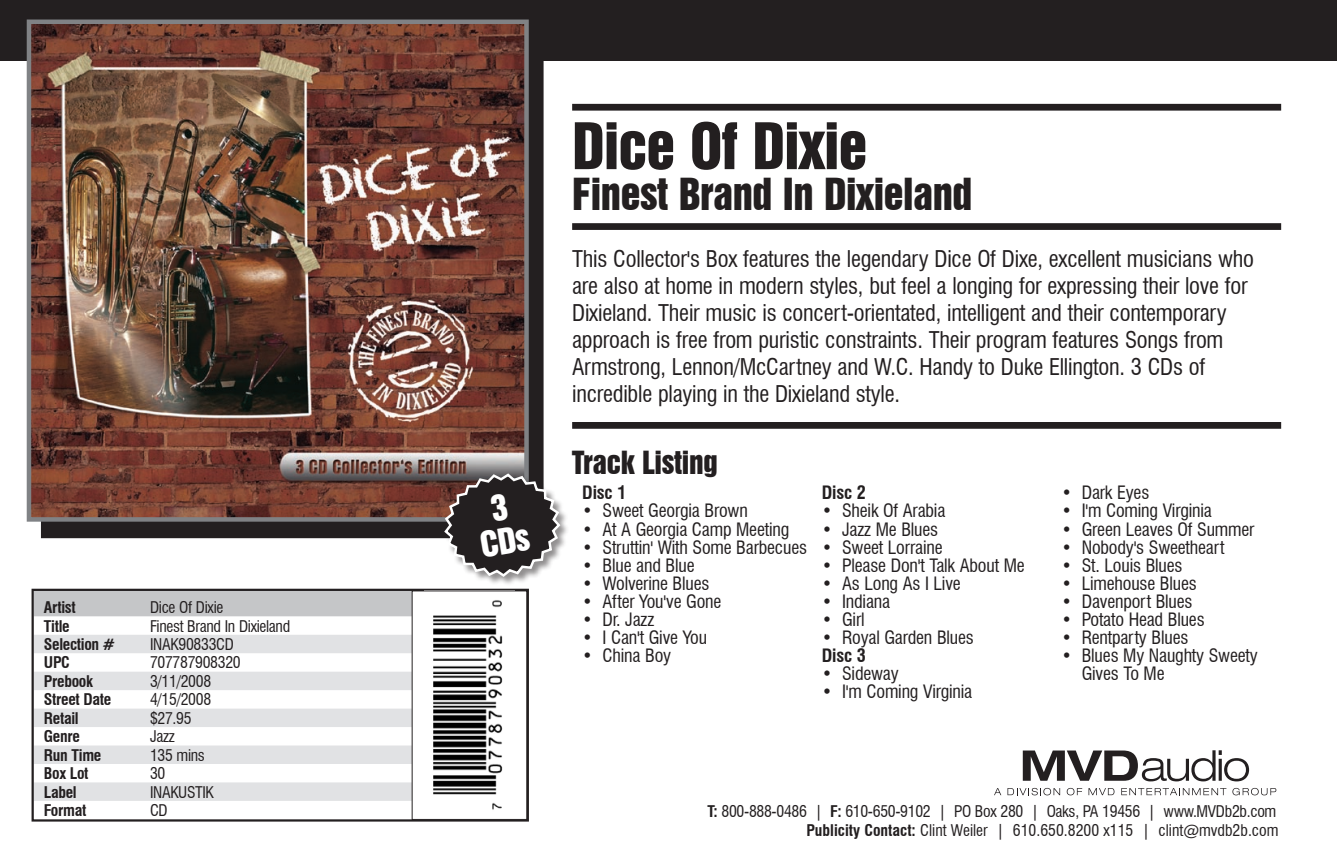
<style>
.page{position:relative;width:1337px;height:851px;background:#fff}
.page>*{position:absolute;margin:0;border:0;box-sizing:border-box;transform-origin:0 0}
.t1{font:58.5px "Swiss 921 BT Regular A";letter-spacing:-.01em;color:#231f20}
.t2{font:40.5px "Swiss 921 BT Regular A";letter-spacing:-.01em;color:#231f20}
.t3{font:32.85px/33.8px "Swiss 921 BT Regular A";color:#fff;text-align:center}
.t4{font:29.25px "Swiss 921 BT Regular A";letter-spacing:-.01em;color:#231f20}
.t5{font:condensed 22.5px/27px "Swiss 721 BT";letter-spacing:-.01em;color:#231f20}
.t6{font:condensed 18px/18px "Swiss 721 BT";letter-spacing:-.01em;color:#231f20}
.t7{font:700 condensed 18px "Swiss 721 BT";letter-spacing:-.01em;color:#231f20}
.t8{font:condensed 15.75px/18.4px "Swiss 721 BT";letter-spacing:-.02em;color:#231f20;text-align:right}
.t9{font:700 condensed 15.75px "Swiss 721 BT";letter-spacing:-.02em;color:#231f20}
.s1{font-weight:700}
</style>
<div class="page">
<div style="left:0;top:0;width:1336px;height:61px;background:#231f20"></div>
<div style="left:572px;top:104px;width:709px;height:7px;background:#231f20"></div>
<div style="left:572px;top:223px;width:709px;height:7px;background:#231f20"></div>
<div style="left:572px;top:422px;width:709px;height:7px;background:#231f20"></div>
<div style="left:41px;top:40px;width:502px;height:498px;background:#231f20"></div>
<img style="left:32px;top:25px;width:492px;height:491px">
<div style="left:27px;top:20px;width:502px;height:501px;border:4px solid #808285"></div>
<svg style="left:1022px;top:750px;width:227px;height:31px"></svg>
<svg style="left:994px;top:788px;width:7px;height:7px"></svg>
<svg style="left:1007px;top:787px;width:53px;height:8px"></svg>
<svg style="left:1066px;top:787px;width:16px;height:8px"></svg>
<svg style="left:1088px;top:788px;width:26px;height:7px"></svg>
<svg style="left:1121px;top:788px;width:105px;height:7px"></svg>
<svg style="left:1232px;top:787px;width:44px;height:8px"></svg>
<div style="left:35px;top:591px;width:377px;height:25px;background:#c5c6c8"></div>
<svg style="left:35px;top:634px;width:377px;height:166px;fill:#e1e2e4"></svg>
<div style="left:32px;top:588px;width:497px;height:233px;border:2px solid #231f20"></div>
<img style="left:433px;top:615px;width:70px;height:195px">
<div style="left:412px;top:590px;width:115px;height:229px;border:1px solid #231f20"></div>
<div style="left:444px;top:473px;width:149px;height:139px;background:#231f20;opacity:.5"></div>
<svg style="left:442px;top:472px;width:120px;height:106px"></svg>
<p class="t9" style="left:44px;top:598px;width:33px">Artist</p>
<p class="t8" style="left:150px;top:598px;width:75px">Dice Of Dixie</p>
<p class="t9" style="left:44px;top:616px;width:27px">Title</p>
<p class="t8" style="left:150px;top:616px;width:142px">Finest Brand In Dixieland</p>
<p class="t9" style="left:44px;top:634px;width:73px">Selection #</p>
<p class="t8" style="left:150px;top:635px;width:85px">INAK90833CD</p>
<p class="t9" style="left:44px;top:653px;width:27px">UPC</p>
<p class="t8" style="left:150px;top:653px;width:92px">707787908320</p>
<p class="t9" style="left:44px;top:671px;width:51px">Prebook</p>
<p class="t8" style="left:150px;top:672px;width:63px">3/11/2008</p>
<p class="t9" style="left:44px;top:690px;width:69px">Street Date</p>
<p class="t8" style="left:150px;top:690px;width:63px">4/15/2008</p>
<p class="t9" style="left:44px;top:708px;width:36px">Retail</p>
<p class="t8" style="left:150px;top:708px;width:43px">$27.95</p>
<p class="t9" style="left:44px;top:727px;width:37px">Genre</p>
<p class="t8" style="left:150px;top:727px;width:26px">Jazz</p>
<p class="t9" style="left:44px;top:745px;width:59px">Run Time</p>
<p class="t8" style="left:150px;top:745px;width:56px">135 mins</p>
<p class="t9" style="left:44px;top:764px;width:46px">Box Lot</p>
<p class="t8" style="left:150px;top:764px;width:17px">30</p>
<p class="t9" style="left:44px;top:782px;width:34px">Label</p>
<p class="t8" style="left:150px;top:782px;width:66px">INAKUSTIK</p>
<p class="t9" style="left:44px;top:800px;width:44px">Format</p>
<p class="t8" style="left:150px;top:801px;width:19px">CD</p>
<h3 class="t3" style="left:472px;top:495px;width:51px;rotate:-10deg">3<br>CDs</h3>
<h1 class="t1" style="left:572px;top:108px;width:297px">Dice Of Dixie</h1>
<h2 class="t2" style="left:572px;top:167px;width:402px">Finest Brand In Dixieland</h2>
<p class="t5" style="left:572px;top:245px;width:683px">This Collector's Box features the legendary Dice Of Dixe, excellent musicians who are also at home in modern styles, but feel a longing for expressing their love for Dixieland. Their music is concert-orientated, intelligent and their contemporary approach is free from puristic constraints. Their program features Songs from Armstrong, Lennon/McCartney and W.C. Handy to Duke Ellington. 3 CDs of incredible playing in the Dixieland style.</p>
<h3 class="t4" style="left:572px;top:443px;width:147px">Track Listing</h3>
<p class="t7" style="left:582px;top:482px;width:46px">Disc 1</p>
<p class="t6" style="left:582px;top:502px;width:167px">• Sweet Georgia Brown</p>
<p class="t6" style="left:582px;top:520px;width:208px">• At A Georgia Camp Meeting</p>
<p class="t6" style="left:582px;top:538px;width:226px">• Struttin' With Some Barbecues</p>
<p class="t6" style="left:582px;top:556px;width:114px">• Blue and Blue</p>
<p class="t6" style="left:582px;top:574px;width:129px">• Wolverine Blues</p>
<p class="t6" style="left:582px;top:592px;width:141px">• After You've Gone</p>
<p class="t6" style="left:582px;top:610px;width:74px">• Dr. Jazz</p>
<p class="t6" style="left:582px;top:628px;width:126px">• I Can't Give You</p>
<p class="t6" style="left:582px;top:646px;width:90px">• China Boy</p>
<p class="t7" style="left:822px;top:482px;width:46px">Disc 2</p>
<p class="t6" style="left:822px;top:502px;width:125px">• Sheik Of Arabia</p>
<p class="t6" style="left:822px;top:520px;width:118px">• Jazz Me Blues</p>
<p class="t6" style="left:822px;top:538px;width:122px">• Sweet Lorraine</p>
<p class="t6" style="left:822px;top:556px;width:204px">• Please Don't Talk About Me</p>
<p class="t6" style="left:822px;top:574px;width:140px">• As Long As I Live</p>
<p class="t6" style="left:822px;top:592px;width:70px">• Indiana</p>
<p class="t6" style="left:822px;top:610px;width:44px">• Girl</p>
<p class="t6" style="left:822px;top:628px;width:154px">• Royal Garden Blues</p>
<p class="t7" style="left:822px;top:644px;width:46px">Disc 3</p>
<p class="t6" style="left:822px;top:664px;width:78px">• Sideway</p>
<p class="t6" style="left:822px;top:682px;width:152px">• I'm Coming Virginia</p>
<p class="t6" style="left:1061px;top:484px;width:89px">• Dark Eyes</p>
<p class="t6" style="left:1061px;top:502px;width:152px">• I'm Coming Virginia</p>
<p class="t6" style="left:1061px;top:520px;width:194px">• Green Leaves Of Summer</p>
<p class="t6" style="left:1061px;top:538px;width:165px">• Nobody's Sweetheart</p>
<p class="t6" style="left:1061px;top:556px;width:123px">• St. Louis Blues</p>
<p class="t6" style="left:1061px;top:574px;width:137px">• Limehouse Blues</p>
<p class="t6" style="left:1061px;top:592px;width:133px">• Davenport Blues</p>
<p class="t6" style="left:1061px;top:610px;width:145px">• Potato Head Blues</p>
<p class="t6" style="left:1061px;top:628px;width:128px">• Rentparty Blues</p>
<p class="t6" style="left:1081px;top:646px;width:178px;text-indent:-20px">• Blues My Naughty Sweety<br>Gives To Me</p>
<p class="t8" style="left:707px;top:802px;width:572px"><span class="s1">T:</span> 800-888-0486 | <span class="s1">F:</span> 610-650-9102 | PO Box 280 | Oaks, PA 19456 | www.MVDb2b.com<br><span class="s1">Publicity Contact:</span> Clint Weiler | 610.650.8200 x115 | clint@mvdb2b.com</p>
</div>
